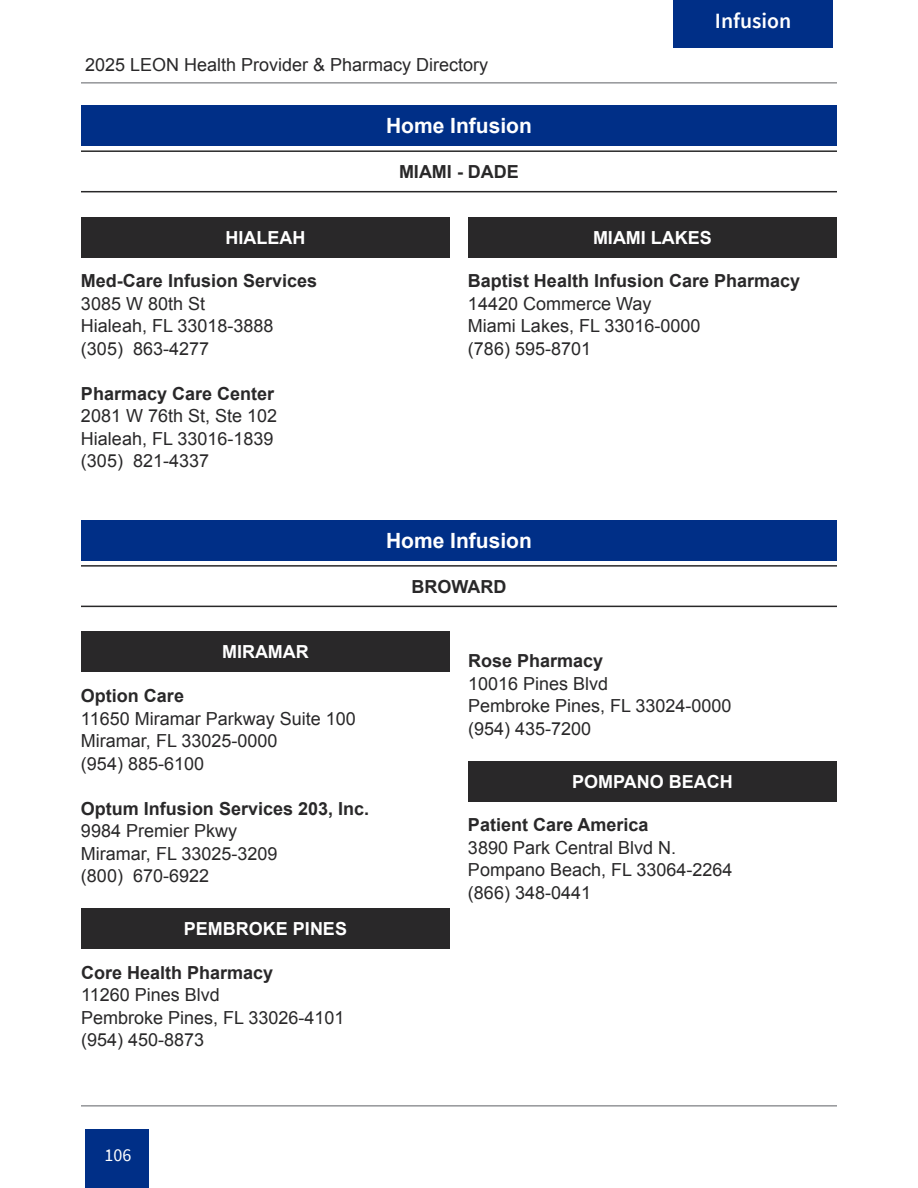
<style>
.page{position:relative;width:918px;height:1188px;background:#fff}
.page>*{position:absolute;margin:0;border:0;box-sizing:border-box;transform-origin:0 0}
.t1{font:600 21.75px "Source Sans Pro";color:#fff}
.t2{font:700 21px "Arial";color:#fff}
.t3{font:18px/22.5px "Arial";color:#292829}
.t4{font:700 18px "Arial";color:#292829}
.t5{font:700 18px "Arial";color:#fff}
.t6{font:18px "Source Sans Pro";color:#fff}
</style>
<div class="page">
<div style="left:85px;top:1129px;width:63px;height:59px;background:#002f87"></div>
<div style="left:673px;top:0;width:160px;height:48px;background:#002f87"></div>
<hr style="left:81px;top:82px;width:756px;height:2px;background:#939598">
<hr style="left:81px;top:1105px;width:756px;height:2px;background:#939598">
<div style="left:81px;top:217px;width:369px;height:40px;background:#292829"></div>
<div style="left:468px;top:217px;width:369px;height:40px;background:#292829"></div>
<div style="left:81px;top:632px;width:369px;height:40px;background:#292829"></div>
<div style="left:81px;top:908px;width:369px;height:41px;background:#292829"></div>
<div style="left:468px;top:761px;width:369px;height:40px;background:#292829"></div>
<div style="left:81px;top:105px;width:756px;height:41px;background:#002f87"></div>
<hr style="left:81px;top:150px;width:756px;height:2px;background:#292829">
<hr style="left:81px;top:191px;width:756px;height:1px;background:#292829">
<div style="left:81px;top:520px;width:756px;height:40px;background:#002f87"></div>
<hr style="left:81px;top:565px;width:756px;height:2px;background:#292829">
<hr style="left:81px;top:606px;width:756px;height:1px;background:#292829">
<p class="t3" style="left:85px;top:54px;width:405px">2025 LEON Health Provider &amp; Pharmacy Directory</p>
<p class="t2" style="left:386px;top:112px;width:147px">Home Infusion</p>
<p class="t4" style="left:399px;top:160px;width:121px">MIAMI - DADE</p>
<p class="t1" style="left:715px;top:6px;width:78px">Infusion</p>
<p class="t5" style="left:226px;top:226px;width:81px">HIALEAH</p>
<p class="t4" style="left:81px;top:269px;width:238px">Med-Care Infusion Services</p>
<p class="t3" style="left:81px;top:293px;width:194px">3085 W 80th St<br>Hialeah, FL 33018-3888 (305) 863-4277</p>
<p class="t4" style="left:81px;top:382px;width:195px">Pharmacy Care Center</p>
<p class="t3" style="left:81px;top:405px;width:198px">2081 W 76th St, Ste 102<br>Hialeah, FL 33016-1839 (305) 821-4337</p>
<p class="t5" style="left:593px;top:226px;width:120px">MIAMI LAKES</p>
<p class="t4" style="left:468px;top:269px;width:334px">Baptist Health Infusion Care Pharmacy</p>
<p class="t3" style="left:468px;top:293px;width:234px">14420 Commerce Way<br>Miami Lakes, FL 33016-0000 (786) 595-8701</p>
<p class="t2" style="left:386px;top:527px;width:147px">Home Infusion</p>
<p class="t4" style="left:412px;top:574px;width:96px">BROWARD</p>
<p class="t5" style="left:222px;top:640px;width:88px">MIRAMAR</p>
<p class="t4" style="left:81px;top:684px;width:105px">Option Care</p>
<p class="t3" style="left:81px;top:707px;width:276px">11650 Miramar Parkway Suite 100<br>Miramar, FL 33025-0000<br>(954) 885-6100</p>
<p class="t4" style="left:81px;top:796px;width:290px">Optum Infusion Services 203, Inc.</p>
<p class="t3" style="left:81px;top:820px;width:198px">9984 Premier Pkwy<br>Miramar, FL 33025-3209 (800) 670-6922</p>
<p class="t5" style="left:184px;top:917px;width:165px">PEMBROKE PINES</p>
<p class="t4" style="left:81px;top:961px;width:194px">Core Health Pharmacy</p>
<p class="t3" style="left:81px;top:984px;width:265px">11260 Pines Blvd<br>Pembroke Pines, FL 33026-4101 (954) 450-8873</p>
<p class="t4" style="left:468px;top:649px;width:137px">Rose Pharmacy</p>
<p class="t3" style="left:468px;top:672px;width:265px">10016 Pines Blvd<br>Pembroke Pines, FL 33024-0000 (954) 435-7200</p>
<p class="t5" style="left:572px;top:770px;width:162px">POMPANO BEACH</p>
<p class="t4" style="left:468px;top:813px;width:182px">Patient Care America</p>
<p class="t3" style="left:468px;top:837px;width:266px">3890 Park Central Blvd N.<br>Pompano Beach, FL 33064-2264 (866) 348-0441</p>
<p class="t6" style="left:105px;top:1143px;width:28px">106</p>
</div>
